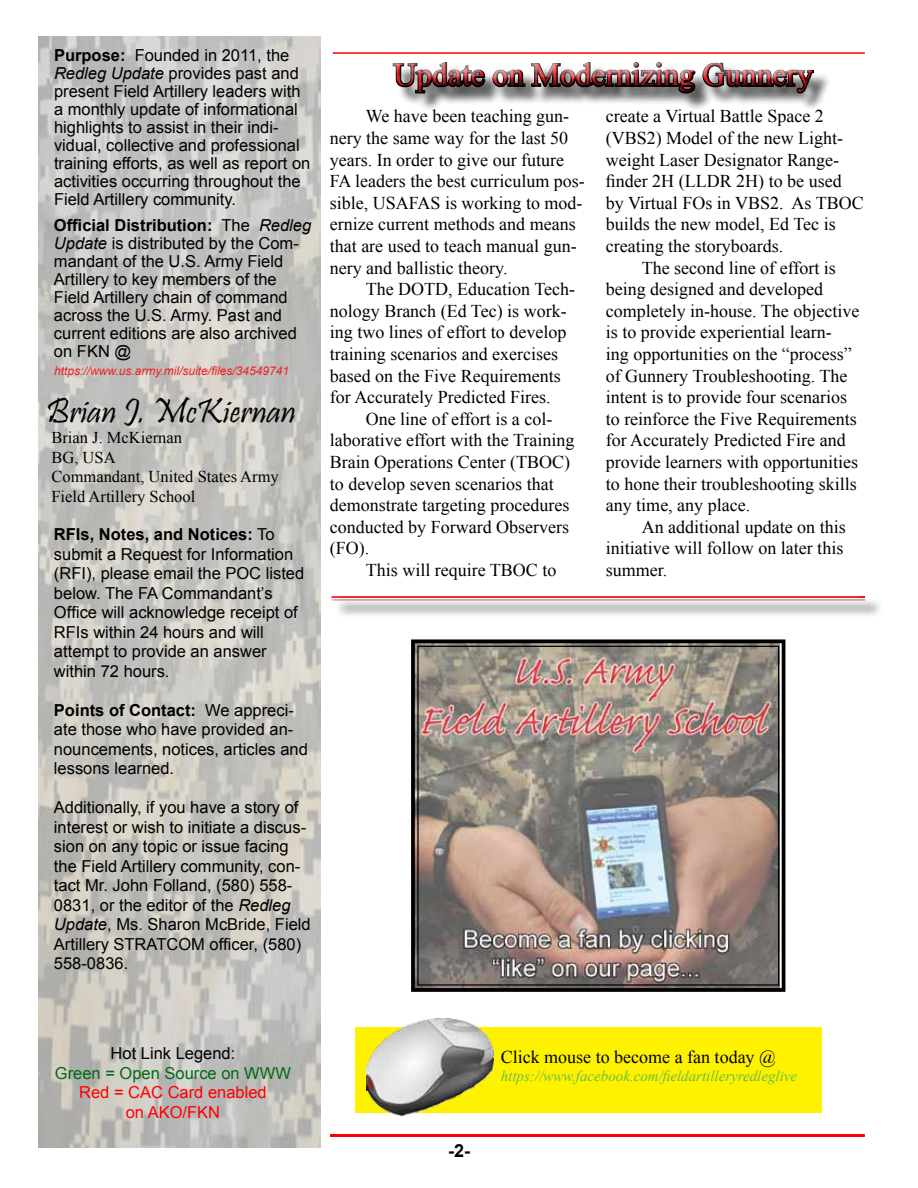
<style>
.page{position:relative;width:918px;height:1188px;background:#fff}
.page>*{position:absolute;margin:0;border:0;box-sizing:border-box;transform-origin:0 0}
.t1{font:36px "Pristina";color:#000}
.t2{font:31.5px "Times New Roman";color:#ed1d24}
.t3{font:18px/21.6px "Times New Roman";color:#000}
.t4{font:700 18px "Arial";color:#000}
.t5{font:16.5px/19.5px "Arial";color:#000}
.t6{font:16.5px/19.8px "Times New Roman";color:#000}
.t7{font:16.5px/19.8px "Arial";color:#f00;text-align:center}
.t8{font:16.5px "Arial";color:#006b13}
.t9{font:italic 15px "Times New Roman";color:#69bd45}
.t10{font:italic 12px "Arial";color:#ed2124}
.s1{font-weight:700}
.s2{font-style:italic}
</style>
<div class="page">
<hr style="left:330px;top:1134px;width:535px;height:3px;background:#fc0000">
<img style="left:39px;top:37px;width:282px;height:1110px">
<div style="left:734px;top:303px;width:10px;height:11px;background:#000;opacity:.75"></div>
<hr style="left:333px;top:52px;width:532px;height:2px;background:#fe0000">
<div style="left:395px;top:64px;width:437px;height:48px;background:#000;opacity:.75"></div>
<div style="left:381px;top:51px;width:442px;height:49px;background:#fff;opacity:.75"></div>
<div style="left:384px;top:55px;width:441px;height:47px;background:#000;opacity:.75"></div>
<img style="left:411px;top:639px;width:375px;height:353px">
<div style="left:417px;top:646px;width:362px;height:340px;border:1px solid #000"></div>
<div style="left:317px;top:576px;width:563px;height:42px;background:#000;opacity:.5"></div>
<div style="left:321px;top:585px;width:553px;height:21px;background:#fff"></div>
<div style="left:323px;top:588px;width:553px;height:23px;background:#000;opacity:.75"></div>
<div style="left:355px;top:1028px;width:466px;height:85px;background:#fff200"></div>
<img style="left:367px;top:1018px;width:127px;height:98px">
<p class="t5" style="left:54px;top:47px;width:258px;line-height:18px"><span class="s1">Purpose:</span> Founded in 2011, the <span class="s2">Redleg Update</span> provides past and present Field Artillery leaders with a monthly update of informational highlights to assist in their indi&shy;vidual, collective and professional training efforts, as well as report on activities occurring throughout the Field Artillery community.</p>
<p class="t5" style="left:54px;top:217px;width:259px;line-height:18px"><span class="s1">Official Distribution:</span> The <span class="s2">Redleg<br>Update</span> is distributed by the Com&shy;mandant of the U.S. Army Field<br>Artillery to key members of the<br>Field Artillery chain of command across the U.S. Army. Past and current editions are also archived on FKN @</p>
<p class="t10" style="left:54px;top:363px;width:237px">https://www.us.army.mil/suite/files/34549741</p>
<h1 class="t1" style="left:46px;top:391px;width:251px">Brian J. McKiernan</h1>
<p class="t6" style="left:51px;top:427px;width:229px">Brian J. McKiernan<br>BG, USA<br>Commandant, United States Army<br>Field Artillery School</p>
<p class="t5" style="left:54px;top:525px;width:252px"><span class="s1">RFIs, Notes, and Notices:</span> To submit a Request for Information (RFI), please email the POC listed below. The FA Commandant’s<br>Office will acknowledge receipt of<br>RFIs within 24 hours and will attempt to provide an answer within 72 hours.</p>
<p class="t5" style="left:54px;top:700px;width:256px"><span class="s1">Points of Contact:</span> We appreci&shy;ate those who have provided an&shy;nouncements, notices, articles and lessons learned.</p>
<p class="t5" style="left:54px;top:798px;width:258px">Additionally, if you have a story of interest or wish to initiate a discus&shy;sion on any topic or issue facing the Field Artillery community, con&shy;tact Mr. John Folland, (580) 558-<br>0831, or the editor of the <span class="s2">Redleg<br>Update</span>, Ms. Sharon McBride, Field<br>Artillery STRATCOM officer, (580)<br>558-0836.</p>
<h2 class="t2" style="left:394px;top:54px;width:421px">Update on Modernizing Gunnery</h2>
<p class="t3" style="left:330px;top:105px;width:257px;text-indent:36px">We have been teaching gun&shy;nery the same way for the last 50 years. In order to give our future<br>FA leaders the best curriculum pos&shy;sible, USAFAS is working to mod&shy;ernize current methods and means that are used to teach manual gun&shy;nery and ballistic theory.</p>
<p class="t3" style="left:330px;top:278px;width:247px;text-indent:36px">The DOTD, Education Tech&shy;nology Branch (Ed Tec) is work&shy;ing two lines of effort to develop training scenarios and exercises based on the Five Requirements for Accurately Predicted Fires.</p>
<p class="t3" style="left:330px;top:408px;width:246px;text-indent:36px">One line of effort is a col&shy;laborative effort with the Training<br>Brain Operations Center (TBOC) to develop seven scenarios that demonstrate targeting procedures conducted by Forward Observers (FO).</p>
<p class="t3" style="left:366px;top:559px;width:192px">This will require TBOC to</p>
<p class="t3" style="left:606px;top:105px;width:220px">create a Virtual Battle Space 2</p>
<p class="t3" style="left:606px;top:127px;width:239px">(VBS2) Model of the new Light-</p>
<p class="t3" style="left:606px;top:148px;width:235px">weight Laser Designator Range-</p>
<p class="t3" style="left:606px;top:170px;width:237px">finder 2H (LLDR 2H) to be used</p>
<p class="t3" style="left:606px;top:192px;width:259px">by Virtual FOs in VBS2. As TBOC</p>
<p class="t3" style="left:606px;top:213px;width:231px">builds the new model, Ed Tec is</p>
<p class="t3" style="left:606px;top:235px;width:179px">creating the storyboards.</p>
<p class="t3" style="left:642px;top:256px;width:196px">The second line of effort is</p>
<p class="t3" style="left:606px;top:278px;width:219px">being designed and developed</p>
<p class="t3" style="left:606px;top:300px;width:255px">completely in-house. The objective</p>
<p class="t3" style="left:606px;top:321px;width:227px">is to provide experiential learn-</p>
<p class="t3" style="left:606px;top:343px;width:247px">ing opportunities on the “process”</p>
<p class="t3" style="left:606px;top:364px;width:243px">of Gunnery Troubleshooting. The</p>
<p class="t3" style="left:606px;top:386px;width:243px">intent is to provide four scenarios</p>
<p class="t3" style="left:606px;top:408px;width:252px">to reinforce the Five Requirements</p>
<p class="t3" style="left:606px;top:429px;width:241px">for Accurately Predicted Fire and</p>
<p class="t3" style="left:606px;top:451px;width:254px">provide learners with opportunities</p>
<p class="t3" style="left:606px;top:472px;width:253px">to hone their troubleshooting skills</p>
<p class="t3" style="left:606px;top:494px;width:146px">any time, any place.</p>
<p class="t3" style="left:642px;top:516px;width:205px">An additional update on this</p>
<p class="t3" style="left:606px;top:537px;width:239px">initiative will follow on later this</p>
<p class="t3" style="left:606px;top:559px;width:63px">summer.</p>
<p class="t5" style="left:111px;top:1043px;width:126px">Hot Link Legend:</p>
<p class="t8" style="left:55px;top:1062px;width:238px">Green = Open Source on WWW</p>
<p class="t7" style="left:79px;top:1083px;width:189px">Red = CAC Card enabled on AKO/FKN</p>
<p class="t4" style="left:448px;top:1138px;width:23px">-2-</p>
<p class="t3" style="left:501px;top:1046px;width:277px">Click mouse to become a fan today @</p>
<p class="t9" style="left:501px;top:1065px;width:298px">https://www.facebook.com/fieldartilleryredleglive</p>
</div>
